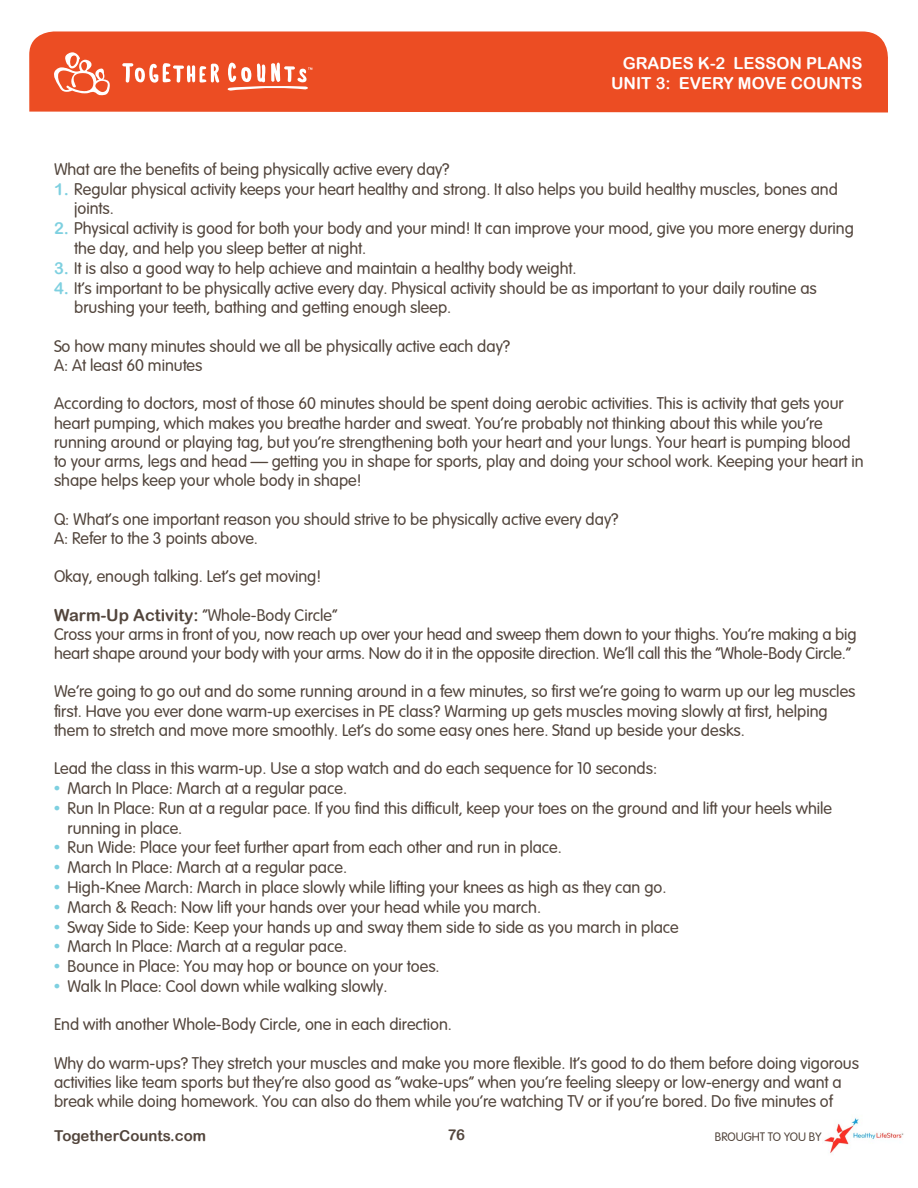
<style>
.page{position:relative;width:918px;height:1188px;background:#fff}
.page>*{position:absolute;margin:0;border:0;box-sizing:border-box;transform-origin:0 0}
.Body{font:16.5px/19.2px "Arial Rounded";color:#52453c}
.Numbered_list{font:16.5px/19.8px "Arial Rounded";color:#52453c}
.t1{font:16.5px/19.8px "Arial Rounded MT Bold";color:#fff;text-align:right}
.t2{font:15px "Arial Rounded MT Bold";color:#52453c}
.t3{font:12px "Arial Rounded";color:#52453c}
.s1{font-family:"Arial Rounded MT Bold";color:#7ed0e0}
.s2{font-family:"Arial Rounded MT Bold"}
</style>
<div class="page">
<div style="left:29px;top:31px;width:859px;height:81px;background:#ec4d23"></div>
<svg style="left:53px;top:52px;width:57px;height:44px"></svg>
<svg style="left:122px;top:63px;width:97px;height:20px"></svg>
<svg style="left:227px;top:63px;width:85px;height:28px"></svg>
<img style="left:824px;top:1118px;width:80px;height:36px">
<p class="t1" style="left:611px;top:53px;width:253px">GRADES K-2 LESSON PLANS<br>UNIT 3: EVERY MOVE COUNTS</p>
<p class="Body" style="left:54px;top:158px;width:397px">What are the benefits of being physically active every day?</p>
<p class="Numbered_list" style="left:74px;top:178px;width:765px;text-indent:-20px"><span class="s1">1.</span> Regular physical activity keeps your heart healthy and strong. It also helps you build healthy muscles, bones and joints.</p>
<p class="Numbered_list" style="left:74px;top:217px;width:781px;text-indent:-20px"><span class="s1">2.</span> Physical activity is good for both your body and your mind! It can improve your mood, give you more energy during the day, and help you sleep better at night.</p>
<p class="Numbered_list" style="left:54px;top:257px;width:524px"><span class="s1">3.</span> It is also a good way to help achieve and maintain a healthy body weight.</p>
<p class="Numbered_list" style="left:74px;top:277px;width:744px;text-indent:-20px"><span class="s1">4.</span> It’s important to be physically active every day. Physical activity should be as important to your daily routine as brushing your teeth, bathing and getting enough sleep.</p>
<p class="Body" style="left:54px;top:335px;width:458px">So how many minutes should we all be physically active each day?</p>
<p class="Body" style="left:54px;top:354px;width:150px">A: At least 60 minutes</p>
<p class="Body" style="left:54px;top:393px;width:811px">According to doctors, most of those 60 minutes should be spent doing aerobic activities. This is activity that gets your heart pumping, which makes you breathe harder and sweat. You’re probably not thinking about this while you’re running around or playing tag, but you’re strengthening both your heart and your lungs. Your heart is pumping blood to your arms, legs and head — getting you in shape for sports, play and doing your school work. Keeping your heart in shape helps keep your whole body in shape!</p>
<p class="Body" style="left:54px;top:508px;width:566px">Q: What’s one important reason you should strive to be physically active every day?</p>
<p class="Body" style="left:54px;top:527px;width:205px">A: Refer to the 3 points above.</p>
<p class="Body" style="left:54px;top:565px;width:269px">Okay, enough talking. Let’s get moving!</p>
<p class="Body" style="left:54px;top:604px;width:285px"><span class="s2">Warm-Up Activity:</span> “Whole-Body Circle”</p>
<p class="Body" style="left:54px;top:623px;width:804px">Cross your arms in front of you, now reach up over your head and sweep them down to your thighs. You’re making a big heart shape around your body with your arms. Now do it in the opposite direction. We’ll call this the “Whole-Body Circle.”</p>
<p class="Body" style="left:54px;top:681px;width:803px">We’re going to go out and do some running around in a few minutes, so first we’re going to warm up our leg muscles first. Have you ever done warm-up exercises in PE class? Warming up gets muscles moving slowly at first, helping them to stretch and move more smoothly. Let’s do some easy ones here. Stand up beside your desks.</p>
<p class="Body" style="left:54px;top:757px;width:605px">Lead the class in this warm-up. Use a stop watch and do each sequence for 10 seconds:</p>
<p class="Body" style="left:54px;top:777px;width:294px"><span class="s1">•</span> March In Place: March at a regular pace.</p>
<p class="Body" style="left:68px;top:797px;width:766px;line-height:19.8px;text-indent:-14px"><span class="s1">•</span> Run In Place: Run at a regular pace. If you find this difficult, keep your toes on the ground and lift your heels while running in place.</p>
<p class="Body" style="left:54px;top:837px;width:509px"><span class="s1">•</span> Run Wide: Place your feet further apart from each other and run in place.</p>
<p class="Body" style="left:54px;top:856px;width:294px"><span class="s1">•</span> March In Place: March at a regular pace.</p>
<p class="Body" style="left:54px;top:876px;width:614px"><span class="s1">•</span> High-Knee March: March in place slowly while lifting your knees as high as they can go.</p>
<p class="Body" style="left:54px;top:896px;width:489px"><span class="s1">•</span> March &amp; Reach: Now lift your hands over your head while you march.</p>
<p class="Body" style="left:54px;top:916px;width:626px"><span class="s1">•</span> Sway Side to Side: Keep your hands up and sway them side to side as you march in place</p>
<p class="Body" style="left:54px;top:936px;width:294px"><span class="s1">•</span> March In Place: March at a regular pace.</p>
<p class="Body" style="left:54px;top:955px;width:387px"><span class="s1">•</span> Bounce in Place: You may hop or bounce on your toes.</p>
<p class="Body" style="left:54px;top:975px;width:335px"><span class="s1">•</span> Walk In Place: Cool down while walking slowly.</p>
<p class="Body" style="left:54px;top:1014px;width:399px">End with another Whole-Body Circle, one in each direction.</p>
<p class="Body" style="left:54px;top:1052px;width:807px">Why do warm-ups? They stretch your muscles and make you more flexible. It’s good to do them before doing vigorous activities like team sports but they’re also good as “wake-ups” when you’re feeling sleepy or low-energy and want a break while doing homework. You can also do them while you’re watching TV or if you’re bored. Do five minutes of</p>
<p class="t2" style="left:54px;top:1127px;width:154px">TogetherCounts.com</p>
<p class="t2" style="left:447px;top:1126px;width:19px">76</p>
<p class="t3" style="left:715px;top:1128px;width:108px">BROUGHT TO YOU BY</p>
</div>
